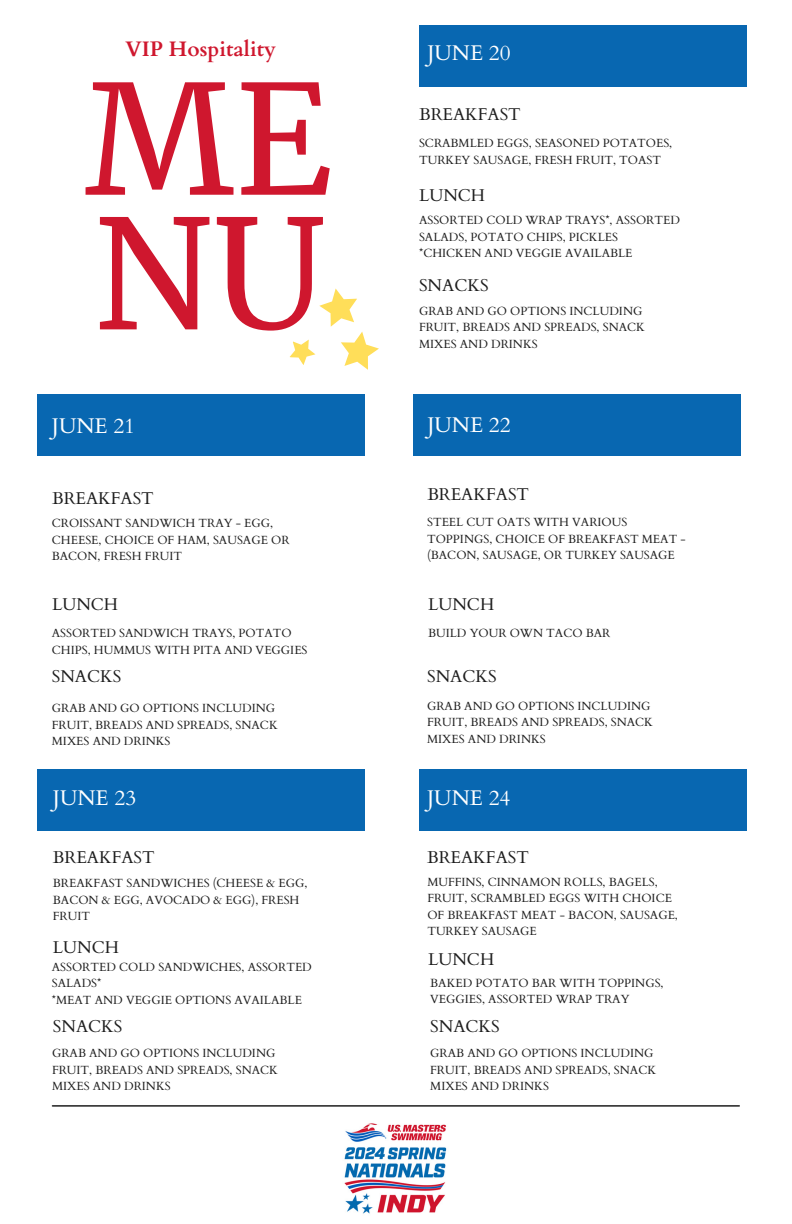
<style>
.page{position:relative;width:792px;height:1224px;background:#fff}
.page>*{position:absolute;margin:0;border:0;box-sizing:border-box;transform-origin:0 0}
.t1{font:151.3px/134.6px "Merriweather";color:#cf172e}
.t2{font:21.3px "Cardo";color:#fff}
.t3{font:700 21px "Cardo";color:#cf172e}
.t4{font:17.1px "Cardo";color:#1e1e1e}
.t5{font:11.8px/16.5px "Cardo";color:#1e1e1e}
</style>
<div class="page">
<hr style="left:52px;top:1105px;width:687px;height:2px;background:#1e1e1e">
<div style="left:37px;top:394px;width:328px;height:62px;background:#0867b1"></div>
<div style="left:419px;top:26px;width:327px;height:61px;background:#0867b1"></div>
<div style="left:413px;top:394px;width:327px;height:62px;background:#0867b1"></div>
<div style="left:37px;top:769px;width:328px;height:62px;background:#0867b1"></div>
<div style="left:419px;top:769px;width:327px;height:62px;background:#0867b1"></div>
<img style="left:344px;top:1123px;width:103px;height:91px">
<svg style="left:289px;top:288px;width:90px;height:82px"></svg>
<p class="t3" style="left:126px;top:35px;width:152px">VIP Hospitality</p>
<h2 class="t2" style="left:427px;top:39px;width:85px">JUNE 20</h2>
<p class="t1" style="left:85px;top:74px;width:250px">ME<br>NU</p>
<p class="t4" style="left:419px;top:103px;width:103px">BREAKFAST</p>
<h4 class="t5" style="left:419px;top:135px;width:255px">SCRABMLED EGGS, SEASONED POTATOES,<br>TURKEY SAUSAGE, FRESH FRUIT, TOAST</h4>
<h4 class="t4" style="left:419px;top:184px;width:68px">LUNCH</h4>
<p class="t5" style="left:419px;top:212px;width:262px">ASSORTED COLD WRAP TRAYS*, ASSORTED<br>SALADS, POTATO CHIPS, PICKLES</p>
<h4 class="t5" style="left:419px;top:245px;width:215px">*CHICKEN AND VEGGIE AVAILABLE</h4>
<p class="t4" style="left:419px;top:274px;width:71px">SNACKS</p>
<h2 class="t5" style="left:419px;top:303px;width:227px">GRAB AND GO OPTIONS INCLUDING<br>FRUIT, BREADS AND SPREADS, SNACK<br>MIXES AND DRINKS</h2>
<p class="t2" style="left:52px;top:412px;width:85px">JUNE 21</p>
<h2 class="t2" style="left:427px;top:411px;width:85px">JUNE 22</h2>
<h4 class="t4" style="left:52px;top:487px;width:103px">BREAKFAST</h4>
<h4 class="t4" style="left:427px;top:483px;width:103px">BREAKFAST</h4>
<p class="t5" style="left:52px;top:515px;width:239px">CROISSANT SANDWICH TRAY - EGG,<br>CHEESE, CHOICE OF HAM, SAUSAGE OR<br>BACON, FRESH FRUIT</p>
<p class="t5" style="left:427px;top:514px;width:260px">STEEL CUT OATS WITH VARIOUS<br>TOPPINGS, CHOICE OF BREAKFAST MEAT - (BACON, SAUSAGE, OR TURKEY SAUSAGE</p>
<p class="t4" style="left:52px;top:594px;width:68px">LUNCH</p>
<p class="t4" style="left:428px;top:594px;width:68px">LUNCH</p>
<h2 class="t5" style="left:52px;top:625px;width:257px">ASSORTED SANDWICH TRAYS, POTATO<br>CHIPS, HUMMUS WITH PITA AND VEGGIES</h2>
<h4 class="t5" style="left:428px;top:625px;width:184px">BUILD YOUR OWN TACO BAR</h4>
<h4 class="t4" style="left:52px;top:665px;width:71px">SNACKS</h4>
<h4 class="t4" style="left:427px;top:665px;width:71px">SNACKS</h4>
<p class="t5" style="left:52px;top:700px;width:227px">GRAB AND GO OPTIONS INCLUDING<br>FRUIT, BREADS AND SPREADS, SNACK<br>MIXES AND DRINKS</p>
<p class="t5" style="left:427px;top:698px;width:227px">GRAB AND GO OPTIONS INCLUDING<br>FRUIT, BREADS AND SPREADS, SNACK<br>MIXES AND DRINKS</p>
<h4 class="t2" style="left:53px;top:784px;width:85px">JUNE 23</h4>
<p class="t2" style="left:427px;top:784px;width:85px">JUNE 24</p>
<h2 class="t4" style="left:53px;top:846px;width:103px">BREAKFAST</h2>
<h4 class="t5" style="left:53px;top:876px;width:256px">BREAKFAST SANDWICHES (CHEESE &amp; EGG,<br>BACON &amp; EGG, AVOCADO &amp; EGG), FRESH<br>FRUIT</h4>
<h4 class="t4" style="left:53px;top:936px;width:68px">LUNCH</h4>
<p class="t5" style="left:52px;top:959px;width:262px">ASSORTED COLD SANDWICHES, ASSORTED<br>SALADS*</p>
<h4 class="t5" style="left:52px;top:992px;width:252px">*MEAT AND VEGGIE OPTIONS AVAILABLE</h4>
<p class="t4" style="left:53px;top:1015px;width:71px">SNACKS</p>
<p class="t5" style="left:52px;top:1045px;width:227px">GRAB AND GO OPTIONS INCLUDING<br>FRUIT, BREADS AND SPREADS, SNACK<br>MIXES AND DRINKS</p>
<p class="t4" style="left:427px;top:846px;width:103px">BREAKFAST</p>
<h4 class="t5" style="left:427px;top:874px;width:252px">MUFFINS, CINNAMON ROLLS, BAGELS,<br>FRUIT, SCRAMBLED EGGS WITH CHOICE<br>OF BREAKFAST MEAT - BACON, SAUSAGE,<br>TURKEY SAUSAGE</h4>
<p class="t4" style="left:428px;top:948px;width:68px">LUNCH</p>
<h4 class="t5" style="left:430px;top:975px;width:235px">BAKED POTATO BAR WITH TOPPINGS,<br>VEGGIES, ASSORTED WRAP TRAY</h4>
<h4 class="t4" style="left:430px;top:1015px;width:71px">SNACKS</h4>
<p class="t5" style="left:430px;top:1045px;width:227px">GRAB AND GO OPTIONS INCLUDING<br>FRUIT, BREADS AND SPREADS, SNACK<br>MIXES AND DRINKS</p>
</div>
